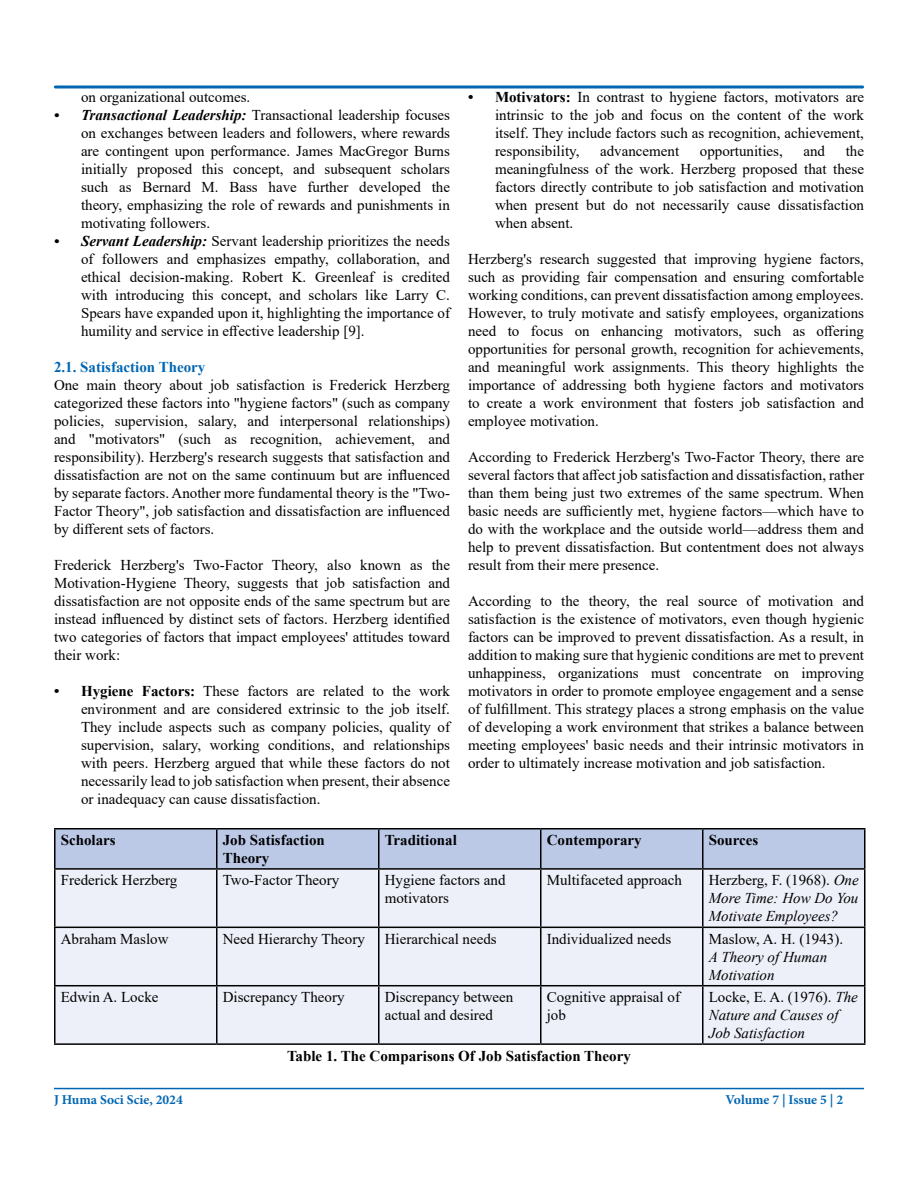
<style>
.page{position:relative;width:918px;height:1188px;background:#fff}
.page>*{position:absolute;margin:0;border:0;box-sizing:border-box;transform-origin:0 0}
.t1{font:15px/18px "Times New Roman";color:#000;text-align:justify}
.t2{font:italic 15px/18px "Times New Roman";color:#000}
.t3{font:700 15px/18px "Times New Roman";color:#000}
.t4{font:700 15px "Times New Roman";color:#0066b3}
.t5{font:700 13.5px "Minion Pro";color:#0066b3}
.s1{font-weight:700;font-style:italic}
.s2{font-weight:700}
.s3{font-style:normal}
</style>
<div class="page">
<hr style="left:54px;top:1088px;width:810px;height:1px;background:#0066b3">
<div style="left:54px;top:86px;width:810px;height:2px;border:2px solid #0066b3"></div>
<div style="left:56px;top:830px;width:808px;height:38px;background:#bbc9e7"></div>
<div style="left:56px;top:870px;width:808px;height:173px;background:#eef0f9"></div>
<hr style="left:54px;top:828px;width:163px;height:2px;background:#000">
<hr style="left:54px;top:830px;width:2px;height:38px;background:#000">
<hr style="left:217px;top:828px;width:162px;height:2px;background:#000">
<hr style="left:216px;top:830px;width:2px;height:38px;background:#000">
<hr style="left:379px;top:828px;width:162px;height:2px;background:#000">
<hr style="left:378px;top:830px;width:2px;height:38px;background:#000">
<hr style="left:541px;top:828px;width:162px;height:2px;background:#000">
<hr style="left:540px;top:830px;width:2px;height:38px;background:#000">
<hr style="left:703px;top:828px;width:163px;height:2px;background:#000">
<hr style="left:702px;top:830px;width:2px;height:38px;background:#000">
<hr style="left:864px;top:830px;width:2px;height:38px;background:#000">
<hr style="left:54px;top:868px;width:163px;height:2px;background:#000">
<hr style="left:54px;top:870px;width:2px;height:57px;background:#000">
<hr style="left:217px;top:868px;width:162px;height:2px;background:#000">
<hr style="left:216px;top:870px;width:2px;height:57px;background:#000">
<hr style="left:379px;top:868px;width:162px;height:2px;background:#000">
<hr style="left:378px;top:870px;width:2px;height:57px;background:#000">
<hr style="left:541px;top:868px;width:162px;height:2px;background:#000">
<hr style="left:540px;top:870px;width:2px;height:57px;background:#000">
<hr style="left:703px;top:868px;width:163px;height:2px;background:#000">
<hr style="left:702px;top:870px;width:2px;height:57px;background:#000">
<hr style="left:864px;top:870px;width:2px;height:57px;background:#000">
<hr style="left:54px;top:927px;width:163px;height:1px;background:#000">
<hr style="left:54px;top:928px;width:2px;height:57px;background:#000">
<hr style="left:217px;top:927px;width:162px;height:1px;background:#000">
<hr style="left:216px;top:928px;width:2px;height:57px;background:#000">
<hr style="left:379px;top:927px;width:162px;height:1px;background:#000">
<hr style="left:378px;top:928px;width:2px;height:57px;background:#000">
<hr style="left:541px;top:927px;width:162px;height:1px;background:#000">
<hr style="left:540px;top:928px;width:2px;height:57px;background:#000">
<hr style="left:703px;top:927px;width:163px;height:1px;background:#000">
<hr style="left:702px;top:928px;width:2px;height:57px;background:#000">
<hr style="left:864px;top:928px;width:2px;height:57px;background:#000">
<hr style="left:54px;top:985px;width:163px;height:1px;background:#000">
<hr style="left:54px;top:986px;width:2px;height:57px;background:#000">
<hr style="left:217px;top:985px;width:162px;height:1px;background:#000">
<hr style="left:216px;top:986px;width:2px;height:57px;background:#000">
<hr style="left:379px;top:985px;width:162px;height:1px;background:#000">
<hr style="left:378px;top:986px;width:2px;height:57px;background:#000">
<hr style="left:541px;top:985px;width:162px;height:1px;background:#000">
<hr style="left:540px;top:986px;width:2px;height:57px;background:#000">
<hr style="left:703px;top:985px;width:163px;height:1px;background:#000">
<hr style="left:702px;top:986px;width:2px;height:57px;background:#000">
<hr style="left:864px;top:986px;width:2px;height:57px;background:#000">
<hr style="left:54px;top:1043px;width:163px;height:2px;background:#000">
<hr style="left:217px;top:1043px;width:162px;height:2px;background:#000">
<hr style="left:379px;top:1043px;width:162px;height:2px;background:#000">
<hr style="left:541px;top:1043px;width:162px;height:2px;background:#000">
<hr style="left:703px;top:1043px;width:163px;height:2px;background:#000">
<p class="t1" style="left:81px;top:88px;width:171px">on organizational outcomes.</p>
<p class="t1" style="left:81px;top:106px;width:371px;text-indent:-27px"><span class="s1">• Transactional Leadership:</span> Transactional leadership focuses on exchanges between leaders and followers, where rewards are contingent upon performance. James MacGregor Burns initially proposed this concept, and subsequent scholars such as Bernard M. Bass have further developed the theory, emphasizing the role of rewards and punishments in motivating followers.</p>
<p class="t1" style="left:81px;top:232px;width:371px;text-indent:-27px"><span class="s1">• Servant Leadership:</span> Servant leadership prioritizes the needs of followers and emphasizes empathy, collaboration, and ethical decision-making. Robert K. Greenleaf is credited with introducing this concept, and scholars like Larry C.<br>Spears have expanded upon it, highlighting the importance of humility and service in effective leadership [9].</p>
<p class="t4" style="left:54px;top:356px;width:153px">2.1. Satisfaction Theory</p>
<p class="t1" style="left:54px;top:376px;width:398px">One main theory about job satisfaction is Frederick Herzberg categorized these factors into "hygiene factors" (such as company policies, supervision, salary, and interpersonal relationships) and "motivators" (such as recognition, achievement, and responsibility). Herzberg's research suggests that satisfaction and dissatisfaction are not on the same continuum but are influenced by separate factors. Another more fundamental theory is the "Two-Factor Theory", job satisfaction and dissatisfaction are influenced by different sets of factors.</p>
<p class="t1" style="left:54px;top:556px;width:398px">Frederick Herzberg's Two-Factor Theory, also known as the Motivation-Hygiene Theory, suggests that job satisfaction and dissatisfaction are not opposite ends of the same spectrum but are instead influenced by distinct sets of factors. Herzberg identified two categories of factors that impact employees' attitudes toward their work:</p>
<p class="t1" style="left:81px;top:682px;width:371px;text-indent:-27px"><span class="s2">• Hygiene Factors:</span> These factors are related to the work environment and are considered extrinsic to the job itself.<br>They include aspects such as company policies, quality of supervision, salary, working conditions, and relationships with peers. Herzberg argued that while these factors do not necessarily lead to job satisfaction when present, their absence or inadequacy can cause dissatisfaction.</p>
<p class="t1" style="left:495px;top:88px;width:371px;text-indent:-27px"><span class="s2">• Motivators:</span> In contrast to hygiene factors, motivators are intrinsic to the job and focus on the content of the work itself. They include factors such as recognition, achievement, responsibility,</p>
<p class="t1" style="left:495px;top:142px;width:371px;text-indent:351px">the meaningfulness of the work. Herzberg proposed that these factors directly contribute to job satisfaction and motivation when present but do not necessarily cause dissatisfaction when absent.</p>
<p class="t1" style="left:468px;top:250px;width:398px">Herzberg's research suggested that improving hygiene factors, such as providing fair compensation and ensuring comfortable working conditions, can prevent dissatisfaction among employees.<br>However, to truly motivate and satisfy employees, organizations need to focus on enhancing motivators, such as offering opportunities for personal growth, recognition for achievements, and meaningful work assignments. This theory highlights the importance of addressing both hygiene factors and motivators to create a work environment that fosters job satisfaction and employee motivation.</p>
<p class="t1" style="left:468px;top:448px;width:398px">According to Frederick Herzberg's Two-Factor Theory, there are several factors that affect job satisfaction and dissatisfaction, rather than them being just two extremes of the same spectrum. When basic needs are sufficiently met, hygiene factors—which have to do with the workplace and the outside world—address them and help to prevent dissatisfaction. But contentment does not always result from their mere presence.</p>
<p class="t1" style="left:468px;top:592px;width:398px">According to the theory, the real source of motivation and satisfaction is the existence of motivators, even though hygienic factors can be improved to prevent dissatisfaction. As a result, in addition to making sure that hygienic conditions are met to prevent unhappiness, organizations must concentrate on improving motivators in order to promote employee engagement and a sense of fulfillment. This strategy places a strong emphasis on the value of developing a work environment that strikes a balance between meeting employees' basic needs and their intrinsic motivators in order to ultimately increase motivation and job satisfaction.</p>
<p class="t1" style="left:600px;top:142px;width:81px">advancement</p>
<p class="t1" style="left:700px;top:142px;width:84px">opportunities,</p>
<p class="t1" style="left:803px;top:142px;width:23px">and</p>
<p class="t3" style="left:61px;top:830px;width:57px">Scholars</p>
<p class="t3" style="left:223px;top:830px;width:104px">Job Satisfaction<br>Theory</p>
<p class="t3" style="left:385px;top:830px;width:74px">Traditional</p>
<p class="t3" style="left:547px;top:830px;width:96px">Contemporary</p>
<p class="t3" style="left:709px;top:830px;width:51px">Sources</p>
<p class="t1" style="left:61px;top:871px;width:118px">Frederick Herzberg</p>
<p class="t1" style="left:223px;top:871px;width:118px">Two-Factor Theory</p>
<p class="t1" style="left:385px;top:871px;width:122px">Hygiene factors and motivators</p>
<p class="t1" style="left:547px;top:871px;width:137px">Multifaceted approach</p>
<p class="t2" style="left:709px;top:871px;width:151px;text-align:justify"><span class="s3">Herzberg, F. (1968).</span> One More Time: How Do You Motivate Employees?</p>
<p class="t1" style="left:61px;top:929px;width:109px">Abraham Maslow</p>
<p class="t1" style="left:223px;top:929px;width:144px">Need Hierarchy Theory</p>
<p class="t1" style="left:385px;top:929px;width:114px">Hierarchical needs</p>
<p class="t1" style="left:547px;top:929px;width:126px">Individualized needs</p>
<p class="t1" style="left:709px;top:929px;width:136px">Maslow, A. H. (1943).</p>
<p class="t2" style="left:709px;top:947px;width:120px">A Theory of Human<br>Motivation</p>
<p class="t1" style="left:61px;top:988px;width:99px">Edwin A. Locke</p>
<p class="t1" style="left:223px;top:988px;width:123px">Discrepancy Theory</p>
<p class="t1" style="left:385px;top:988px;width:130px">Discrepancy between actual and desired</p>
<p class="t1" style="left:547px;top:988px;width:135px">Cognitive appraisal of job</p>
<p class="t2" style="left:709px;top:988px;width:151px"><span class="s3">Locke, E. A. (1976).</span> The<br>Nature and Causes of<br>Job Satisfaction</p>
<p class="t3" style="left:287px;top:1047px;width:345px">Table 1. The Comparisons Of Job Satisfaction Theory</p>
<p class="t5" style="left:54px;top:1090px;width:130px">J Huma Soci Scie, 2024</p>
<p class="t5" style="left:726px;top:1090px;width:119px">Volume 7 | Issue 5 | 2</p>
</div>
